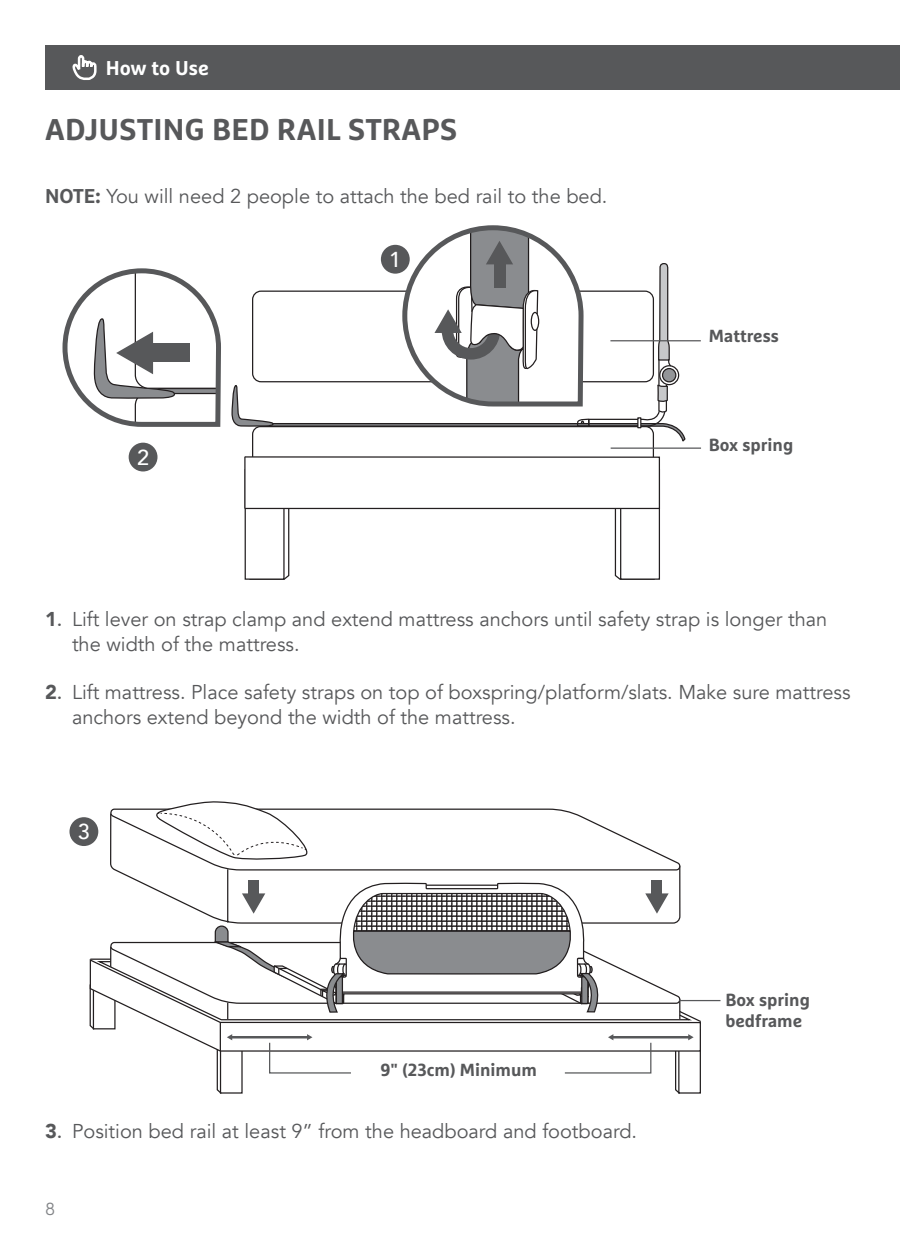
<style>
.page{position:relative;width:900px;height:1260px;background:#fff}
.page>*{position:absolute;margin:0;border:0;box-sizing:border-box;transform-origin:0 0}
.Content__Title{font:700 30px "Marselis OT";letter-spacing:.01em;color:#57585a}
.t1{font:500 21.5px "Avenir";color:#fff}
.t2{font:20px/25px "Avenir";color:#57585a}
.t3{font:700 20px "Marselis OT";color:#fff}
.t4{font:700 17.5px/21px "Marselis OT";color:#57585a}
.t5{font:300 17.5px "Marselis OT";color:#828487}
.s1{font-family:"Marselis OT";font-weight:700}
.s2{font-weight:900}
.s3{font-weight:500}
</style>
<div class="page">
<div style="left:45px;top:45px;width:855px;height:45px;background:#57585a"></div>
<svg style="left:72px;top:55px;width:25px;height:25px"></svg>
<svg style="left:285px;top:509px;width:5px;height:71px"></svg>
<svg style="left:614px;top:509px;width:6px;height:71px"></svg>
<div style="left:620px;top:469px;width:40px;height:111px;border:1px solid #231f20"></div>
<div style="left:245px;top:469px;width:40px;height:111px;border:1px solid #231f20"></div>
<div style="left:245px;top:457px;width:414px;height:51px;background:#fff"></div>
<div style="left:244px;top:456px;width:416px;height:53px;border:1px solid #231f20"></div>
<hr style="left:244px;top:457px;width:2px;height:52px;background:#231f20">
<svg style="left:232px;top:225px;width:454px;height:235px"></svg>
<svg style="left:62px;top:268px;width:159px;height:159px"></svg>
<hr style="left:610px;top:340px;width:91px;height:1px;background:#57585a">
<hr style="left:611px;top:448px;width:90px;height:1px;background:#57585a">
<div style="left:249px;top:880px;width:10px;height:19px;background:#57585a"></div>
<div style="left:652px;top:880px;width:10px;height:19px;background:#57585a"></div>
<svg style="left:110px;top:801px;width:571px;height:70px"></svg>
<svg style="left:89px;top:882px;width:613px;height:212px"></svg>
<hr style="left:679px;top:1000px;width:42px;height:1px;background:#57585a">
<div style="left:381px;top:245px;width:29px;height:29px;background:#57585a;border-radius:50%"></div>
<div style="left:129px;top:443px;width:29px;height:28px;background:#57585a;border-radius:50%"></div>
<div style="left:69px;top:817px;width:29px;height:29px;background:#57585a;border-radius:50%"></div>
<p class="t3" style="left:106px;top:56px;width:105px">How to Use</p>
<p class="Content__Title" style="left:45px;top:111px;width:414px">ADJUSTING BED RAIL STRAPS</p>
<p class="t2" style="left:45px;top:184px;width:564px"><span class="s1">NOTE:</span> You will need 2 people to attach the bed rail to the bed.</p>
<p class="t1" style="left:137px;top:439px;width:13px">2</p>
<p class="t1" style="left:389px;top:241px;width:13px">1</p>
<p class="t4" style="left:709px;top:325px;width:72px">Mattress</p>
<p class="t4" style="left:709px;top:434px;width:86px">Box spring</p>
<p class="t2" style="left:72px;top:607px;width:757px;text-indent:-27px"><span class="s2">1</span><span class="s3">.</span> Lift lever on strap clamp and extend mattress anchors until safety strap is longer than the width of the mattress.</p>
<p class="t2" style="left:72px;top:680px;width:780px;text-indent:-27px"><span class="s2">2</span><span class="s3">.</span> Lift mattress. Place safety straps on top of boxspring/platform/slats. Make sure mattress anchors extend beyond the width of the mattress.</p>
<p class="t1" style="left:78px;top:813px;width:13px">3</p>
<p class="t4" style="left:381px;top:1059px;width:158px">9" (23cm) Minimum</p>
<p class="t2" style="left:45px;top:1119px;width:594px"><span class="s2">3</span><span class="s3">.</span> Position bed rail at least 9” from the headboard and footboard.</p>
<p class="t5" style="left:45px;top:1198px;width:12px">8</p>
<p class="t4" style="left:725px;top:989px;width:86px">Box spring bedframe</p>
</div>
